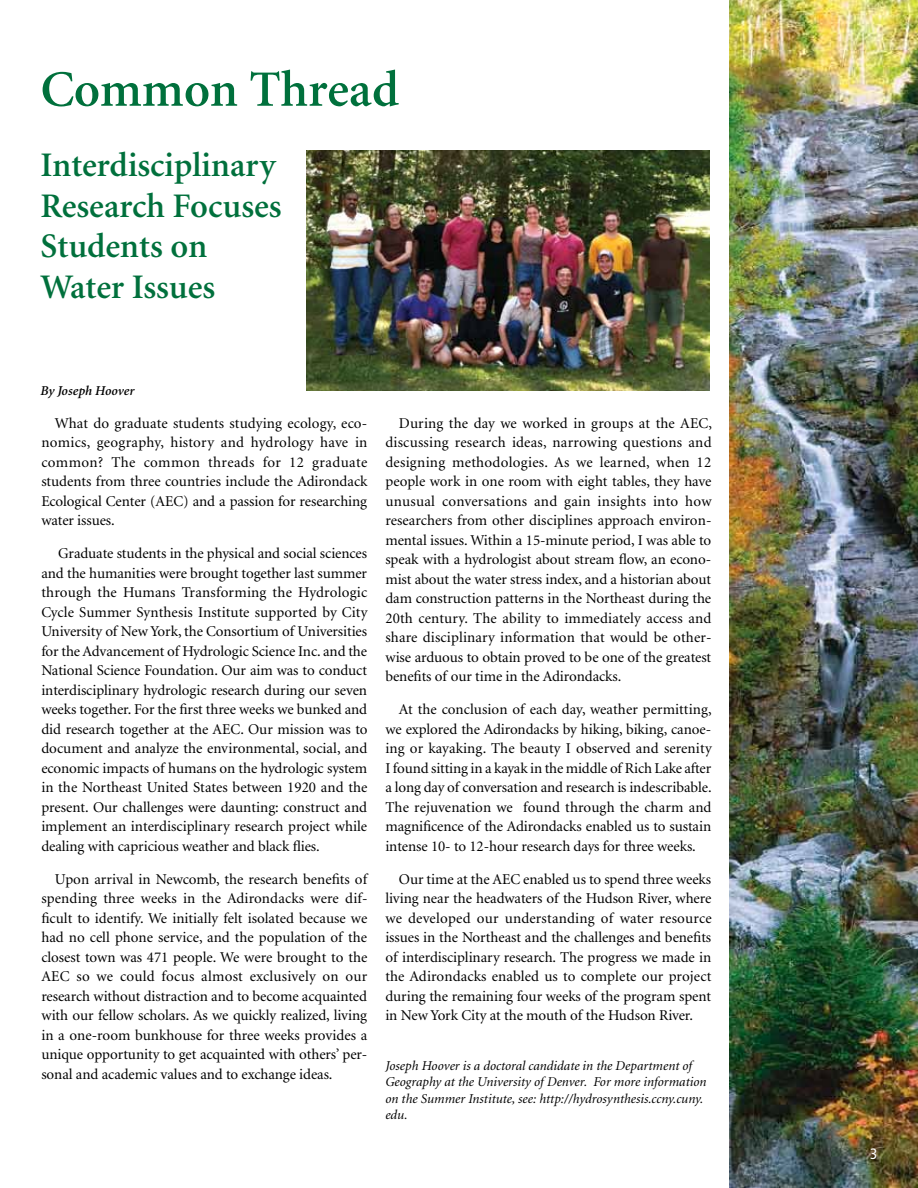
<style>
.page{position:relative;width:918px;height:1188px;background:#fff}
.page>*{position:absolute;margin:0;border:0;box-sizing:border-box;transform-origin:0 0}
.t1{font:600 51px "Minion";color:#00703c}
.t2{font:600 34.5px/40.5px "Minion";color:#00703c}
.t3{font:15px/19.5px "Minion";letter-spacing:-.005em;color:#000;text-align:justify}
.t4{font:condensed 15px "Frutiger LT";color:#fff}
.t5{font:italic 13.5px/16.5px "Minion";color:#000}
.t6{font:italic 600 13.5px "Minion";color:#000}
</style>
<div class="page">
<img style="left:306px;top:150px;width:404px;height:240px">
<img style="left:729px;top:0;width:189px;height:1188px">
<h1 class="t1" style="left:40px;top:63px;width:360px">Common Thread</h1>
<h2 class="t2" style="left:40px;top:146px;width:243px">Interdisciplinary<br>Research Focuses<br>Students on<br>Water Issues</h2>
<p class="t6" style="left:40px;top:384px;width:95px">By Joseph Hoover</p>
<p class="t3" style="left:41px;top:414px;width:328px;text-indent:14px">What do graduate students studying ecology, eco&shy;nomics, geography, history and hydrology have in common? The common threads for 12 graduate students from three countries include the Adirondack Ecological Center (AEC) and a passion for researching water issues.</p>
<p class="t3" style="left:41px;top:544px;width:328px;text-indent:17px">Graduate students in the physical and social sciences and the humanities were brought together last summer through the Humans Transforming the Hydrologic Cycle Summer Synthesis Institute supported by City University of New York, the Consortium of Universities for the Advancement of Hydrologic Science Inc. and the National Science Foundation. Our aim was to conduct interdisciplinary hydrologic research during our seven weeks together. For the first three weeks we bunked and did research together at the AEC. Our mission was to document and analyze the environmental, social, and economic impacts of humans on the hydrologic system in the Northeast United States between 1920 and the present. Our challenges were daunting: construct and implement an interdisciplinary research project while dealing with capricious weather and black flies.</p>
<p class="t3" style="left:41px;top:870px;width:328px;text-indent:14px">Upon arrival in Newcomb, the research benefits of spending three weeks in the Adirondacks were dif&shy;ficult to identify. We initially felt isolated because we had no cell phone service, and the population of the closest town was 471 people. We were brought to the AEC so we could focus almost exclusively on our research without distraction and to become acquainted with our fellow scholars. As we quickly realized, living in a one-room bunkhouse for three weeks provides a unique opportunity to get acquainted with others’ per&shy;sonal and academic values and to exchange ideas.</p>
<p class="t3" style="left:385px;top:414px;width:328px;text-indent:14px">During the day we worked in groups at the AEC, discussing research ideas, narrowing questions and designing methodologies. As we learned, when 12 people work in one room with eight tables, they have unusual conversations and gain insights into how researchers from other disciplines approach environ&shy;mental issues. Within a 15-minute period, I was able to speak with a hydrologist about stream flow, an econo&shy;mist about the water stress index, and a historian about dam construction patterns in the Northeast during the 20th century. The ability to immediately access and share disciplinary information that would be other&shy;wise arduous to obtain proved to be one of the greatest benefits of our time in the Adirondacks.</p>
<p class="t3" style="left:385px;top:700px;width:328px;text-indent:14px">At the conclusion of each day, weather permitting, we explored the Adirondacks by hiking, biking, canoe&shy;ing or kayaking. The beauty I observed and serenity I found sitting in a kayak in the middle of Rich Lake after a long day of conversation and research is indescribable.<br>The rejuvenation we found through the charm and magnificence of the Adirondacks enabled us to sustain intense 10- to 12-hour research days for three weeks.</p>
<p class="t3" style="left:385px;top:870px;width:328px;text-indent:14px">Our time at the AEC enabled us to spend three weeks living near the headwaters of the Hudson River, where we developed our understanding of water resource issues in the Northeast and the challenges and benefits of interdisciplinary research. The progress we made in the Adirondacks enabled us to complete our project during the remaining four weeks of the program spent in New York City at the mouth of the Hudson River.</p>
<p class="t5" style="left:385px;top:1058px;width:323px">Joseph Hoover is a doctoral candidate in the Department of Geography at the University of Denver. For more information on the Summer Institute, see: http://hydrosynthesis.ccny.cuny. edu.</p>
<p class="t4" style="left:870px;top:1145px;width:9px">3</p>
</div>
